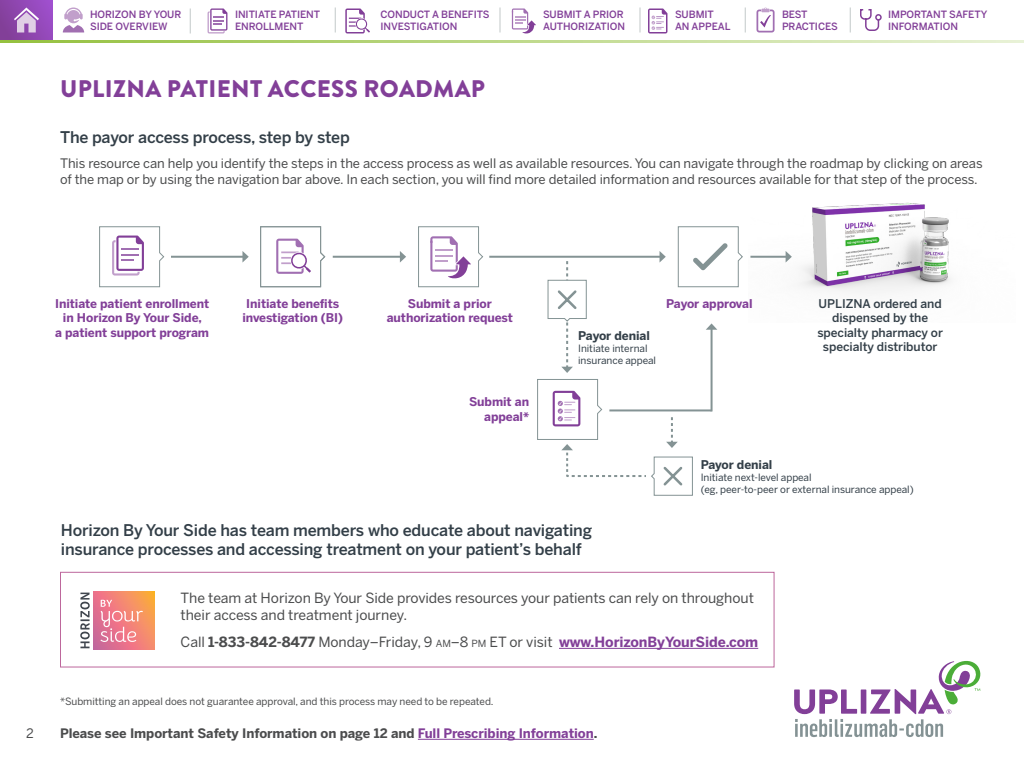
<style>
.page{position:relative;width:1024px;height:768px;background:#fff}
.page>*{position:absolute;margin:0;border:0;box-sizing:border-box;transform-origin:0 0}
.t1{font:900 24px "Brandon Grotesque";letter-spacing:.015em;color:#823f98}
.t2{font:500 16px/19.2px "Benton Sans";letter-spacing:-.01em;color:#333f48}
.t3{font:14px/16.8px "Benton Sans";letter-spacing:-.005em;color:#4b4c4d}
.t4{font:13px/15.6px "Benton Sans";letter-spacing:-.005em;color:#4b4c4d}
.t5{font:700 13px "Benton Sans";letter-spacing:-.005em;color:#4b4c4d}
.t6{font:700 12px/14.4px "Benton Sans";letter-spacing:-.005em;color:#823f98;text-align:center}
.t7{font:500 12px/14.4px "Benton Sans";letter-spacing:-.005em;color:#333f48;text-align:center}
.t8{font:700 12px "Benton Sans";letter-spacing:-.005em;color:#333f48}
.t9{font:500 10px/12px "Benton Sans";letter-spacing:-.005em;color:#823f98}
.t10{font:10px/12px "Benton Sans";letter-spacing:-.005em;color:#333f48}
.Foonote{font:10px "Benton Sans";letter-spacing:-.005em;color:#4b4c4d}
.s1{font-weight:700}
.s2{font-size:9.8px}
.s3{font-weight:700;color:#823f98}
.s4{color:#823f98}
</style>
<div class="page">
<div style="left:0;top:0;width:53px;height:40px;background:linear-gradient(to right,#84429a,#9d50c8)"></div>
<hr style="left:418px;top:739px;width:176px;height:1px;background:#823f98">
<svg style="left:794px;top:661px;width:187px;height:76px"></svg>
<svg style="left:860px;top:9px;width:22px;height:22px"></svg>
<hr style="left:0;top:40px;width:1024px;height:3px;background:#95c13f">
<svg style="left:14px;top:8px;width:25px;height:24px"></svg>
<svg style="left:500px;top:8px;width:1px;height:24px"></svg>
<svg style="left:640px;top:8px;width:1px;height:24px"></svg>
<svg style="left:745px;top:8px;width:1px;height:24px"></svg>
<svg style="left:850px;top:8px;width:1px;height:24px"></svg>
<svg style="left:208px;top:8px;width:19px;height:25px"></svg>
<svg style="left:648px;top:9px;width:19px;height:25px"></svg>
<svg style="left:512px;top:8px;width:24px;height:26px"></svg>
<svg style="left:757px;top:8px;width:18px;height:25px"></svg>
<svg style="left:345px;top:8px;width:25px;height:25px"></svg>
<svg style="left:63px;top:8px;width:21px;height:24px"></svg>
<svg style="left:190px;top:8px;width:1px;height:26px"></svg>
<svg style="left:335px;top:8px;width:1px;height:24px"></svg>
<img style="left:750px;top:202px;width:201px;height:90px">
<hr style="left:171px;top:256px;width:73px;height:2px;background:#849394">
<svg style="left:242px;top:251px;width:7px;height:12px"></svg>
<hr style="left:333px;top:256px;width:69px;height:2px;background:#849394">
<svg style="left:400px;top:251px;width:6px;height:12px"></svg>
<hr style="left:750px;top:256px;width:37px;height:2px;background:#849394">
<svg style="left:786px;top:251px;width:6px;height:12px"></svg>
<hr style="left:489px;top:256px;width:172px;height:2px;background:#849394">
<svg style="left:99px;top:226px;width:66px;height:62px"></svg>
<svg style="left:260px;top:226px;width:66px;height:62px"></svg>
<svg style="left:418px;top:226px;width:66px;height:62px"></svg>
<svg style="left:537px;top:226px;width:206px;height:270px"></svg>
<div style="left:60px;top:572px;width:715px;height:96px;border:1px solid #bd679c"></div>
<hr style="left:559px;top:648px;width:199px;height:1px;background:#823f98">
<svg style="left:94px;top:591px;width:61px;height:58px;background:#ed8670"></svg>
<svg style="left:100px;top:600px;width:43px;height:42px;background:#f19393"></svg>
<svg style="left:80px;top:593px;width:10px;height:55px"></svg>
<p class="t9" style="left:90px;top:8px;width:93px">HORIZON BY YOUR<br>SIDE OVERVIEW</p>
<p class="t9" style="left:235px;top:8px;width:87px">INITIATE PATIENT<br>ENROLLMENT</p>
<p class="t9" style="left:381px;top:8px;width:110px">CONDUCT A BENEFITS<br>INVESTIGATION</p>
<p class="t9" style="left:543px;top:8px;width:84px">SUBMIT A PRIOR<br>AUTHORIZATION</p>
<p class="t9" style="left:675px;top:8px;width:57px">SUBMIT<br>AN APPEAL</p>
<p class="t9" style="left:782px;top:8px;width:57px">BEST<br>PRACTICES</p>
<p class="t9" style="left:888px;top:8px;width:101px">IMPORTANT SAFETY<br>INFORMATION</p>
<p class="t1" style="left:60px;top:72px;width:426px">UPLIZNA PATIENT ACCESS ROADMAP</p>
<p class="t2" style="left:60px;top:127px;width:291px">The payor access process, step by step</p>
<p class="t4" style="left:60px;top:156px;width:924px">This resource can help you identify the steps in the access process as well as available resources. You can navigate through the roadmap by clicking on areas of the map or by using the navigation bar above. In each section, you will find more detailed information and resources available for that step of the process.</p>
<p class="t6" style="left:55px;top:296px;width:156px">Initiate patient enrollment in Horizon By Your Side,<br>a patient support program</p>
<p class="t6" style="left:246px;top:296px;width:94px">Initiate benefits</p>
<p class="t6" style="left:243px;top:311px;width:102px">investigation (BI)</p>
<p class="t6" style="left:387px;top:296px;width:128px">Submit a prior authorization request</p>
<p class="t6" style="left:469px;top:394px;width:62px;text-align:right">Submit an appeal*</p>
<p class="t8" style="left:578px;top:328px;width:73px">Payor denial</p>
<p class="t10" style="left:578px;top:342px;width:79px">Initiate internal insurance appeal</p>
<p class="t6" style="left:666px;top:296px;width:88px">Payor approval</p>
<p class="t7" style="left:817px;top:296px;width:127px">UPLIZNA ordered and dispensed by the specialty pharmacy or</p>
<p class="t7" style="left:823px;top:340px;width:116px">specialty distributor</p>
<p class="t8" style="left:701px;top:458px;width:73px">Payor denial</p>
<p class="t10" style="left:701px;top:472px;width:214px">Initiate next-level appeal<br>(eg, peer-to-peer or external insurance appeal)</p>
<p class="t2" style="left:61px;top:520px;width:533px">Horizon By Your Side has team members who educate about navigating insurance processes and accessing treatment on your patient’s behalf</p>
<p class="t3" style="left:181px;top:590px;width:575px">The team at Horizon By Your Side provides resources your patients can rely on throughout their access and treatment journey.</p>
<p class="t3" style="left:181px;top:633px;width:579px">Call <span class="s1">1-833-842-8477</span> Monday–Friday, 9 <span class="s2">AM</span>–8 <span class="s2">PM</span> ET or visit <span class="s3">www.HorizonByYourSide.com</span></p>
<p class="Foonote" style="left:60px;top:695px;width:435px">*Submitting an appeal does not guarantee approval, and this process may need to be repeated.</p>
<p class="t4" style="left:26px;top:725px;width:9px">2</p>
<p class="t5" style="left:60px;top:726px;width:539px">Please see Important Safety Information on page 12 and <span class="s4">Full Prescribing Information</span>.</p>
</div>
